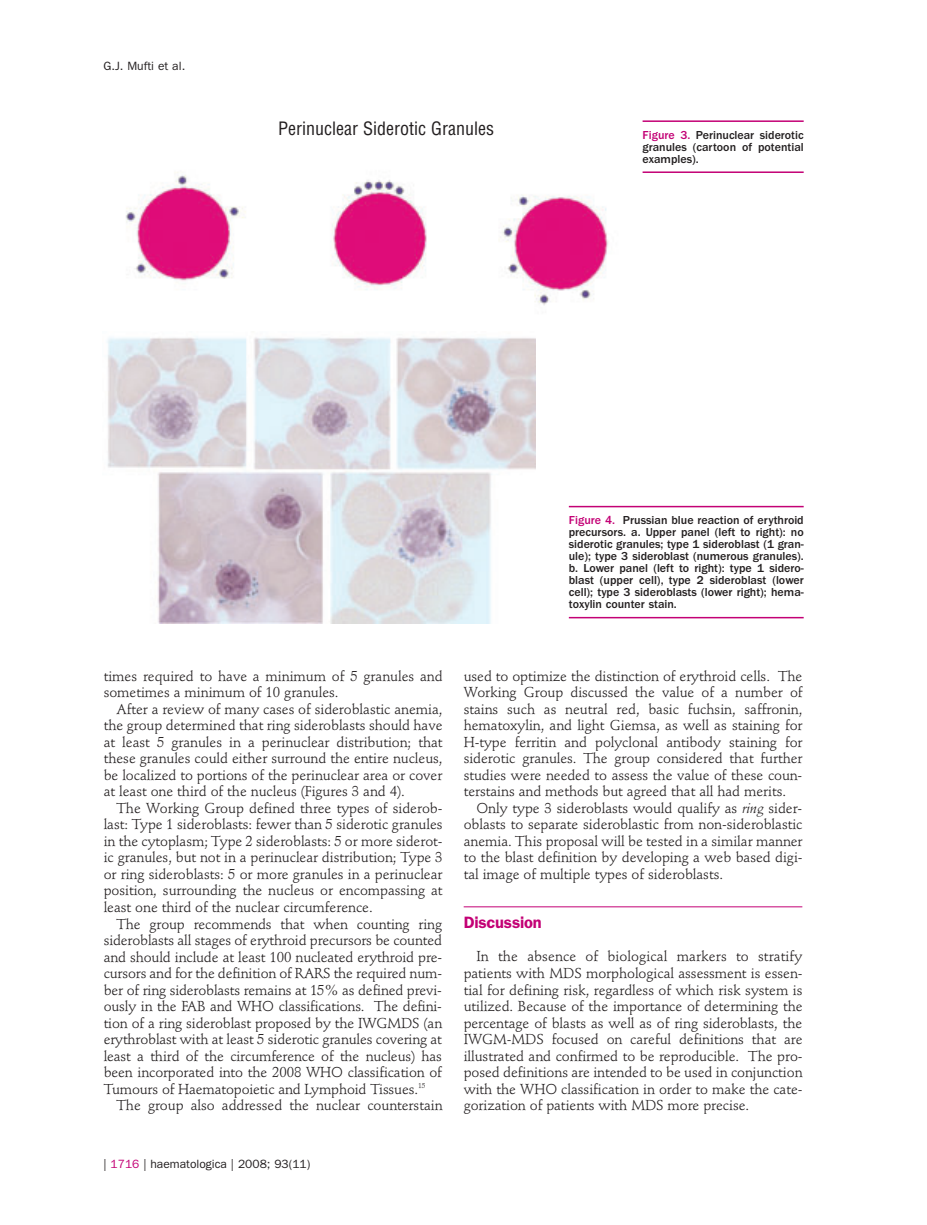
<style>
.page{position:relative;width:927px;height:1225px;background:#fff}
.page>*{position:absolute;margin:0;border:0;box-sizing:border-box;transform-origin:0 0}
.t1{font:condensed 18px "Helvetica";color:#231f20}
.t2{font:600 16.5px "Franklin Gothic";letter-spacing:-.01em;color:#c30175}
.t3{font:14.25px/16.5px "Stempel Schneidler";letter-spacing:-.005em;color:#231f20;text-align:justify}
.t4{font:500 12px/12px "Franklin Gothic";color:#231f20;text-align:justify}
.t5{font:12px "Franklin Gothic";color:#231f20}
.s1{color:#c30175}
.s2{font-style:italic}
</style>
<div class="page">
<hr style="left:464px;top:906px;width:338px;height:1px;background:#c30175">
<img style="left:126px;top:120px;width:517px;height:185px">
<hr style="left:643px;top:120px;width:161px;height:2px;background:#c30175">
<hr style="left:643px;top:171px;width:161px;height:2px;background:#c30175">
<img style="left:107px;top:336px;width:429px;height:287px">
<hr style="left:569px;top:506px;width:235px;height:1px;background:#c30175">
<hr style="left:569px;top:617px;width:235px;height:1px;background:#c30175">
<p class="t5" style="left:104px;top:62px;width:83px">G.J. Mufti et al.</p>
<p class="t1" style="left:278px;top:121px;width:217px">Perinuclear Siderotic Granules</p>
<p class="t4" style="left:643px;top:130px;width:163px"><span class="s1">Figure 3.</span> Perinuclear siderotic granules (cartoon of potential examples).</p>
<p class="t4" style="left:569px;top:515px;width:236px"><span class="s1">Figure 4.</span> Prussian blue reaction of erythroid precursors. a. Upper panel (left to right): no siderotic granules; type 1 sideroblast (1 gran&shy;ule); type 3 sideroblast (numerous granules). b. Lower panel (left to right): type 1 sidero&shy;blast (upper cell), type 2 sideroblast (lower cell); type 3 sideroblasts (lower right); hema&shy;toxylin counter stain.</p>
<p class="t3" style="left:104px;top:669px;width:340px">times required to have a minimum of 5 granules and sometimes a minimum of 10 granules.</p>
<p class="t3" style="left:104px;top:702px;width:340px;text-indent:13px">After a review of many cases of sideroblastic anemia, the group determined that ring sideroblasts should have at least 5 granules in a perinuclear distribution; that these granules could either surround the entire nucleus, be localized to portions of the perinuclear area or cover at least one third of the nucleus (Figures 3 and 4).</p>
<p class="t3" style="left:104px;top:801px;width:340px;text-indent:13px">The Working Group defined three types of siderob&shy;last: Type 1 sideroblasts: fewer than 5 siderotic granules in the cytoplasm; Type 2 sideroblasts: 5 or more siderot&shy;ic granules, but not in a perinuclear distribution; Type 3 or ring sideroblasts: 5 or more granules in a perinuclear position, surrounding the nucleus or encompassing at least one third of the nuclear circumference.</p>
<p class="t3" style="left:104px;top:916px;width:340px;text-indent:13px">The group recommends that when counting ring sideroblasts all stages of erythroid precursors be counted and should include at least 100 nucleated erythroid pre&shy;cursors and for the definition of RARS the required num&shy;ber of ring sideroblasts remains at 15% as defined previ&shy;ously in the FAB and WHO classifications. The defini&shy;tion of a ring sideroblast proposed by the IWGMDS (an erythroblast with at least 5 siderotic granules covering at least a third of the circumference of the nucleus) has been incorporated into the 2008 WHO classification of Tumours of Haematopoietic and Lymphoid Tissues.<sup>15</sup></p>
<p class="t3" style="left:116px;top:1098px;width:328px">The group also addressed the nuclear counterstain</p>
<p class="t5" style="left:104px;top:1159px;width:208px">| <span class="s1">1716</span> | haematologica | 2008; 93(11)</p>
<p class="t3" style="left:464px;top:669px;width:340px">used to optimize the distinction of erythroid cells. The Working Group discussed the value of a number of stains such as neutral red, basic fuchsin, saffronin, hematoxylin, and light Giemsa, as well as staining for H-type ferritin and polyclonal antibody staining for siderotic granules. The group considered that further studies were needed to assess the value of these coun&shy;terstains and methods but agreed that all had merits.</p>
<p class="t3" style="left:464px;top:801px;width:340px;text-indent:13px">Only type 3 sideroblasts would qualify as <span class="s2">ring</span> sider&shy;oblasts to separate sideroblastic from non-sideroblastic anemia. This proposal will be tested in a similar manner to the blast definition by developing a web based digi&shy;tal image of multiple types of sideroblasts.</p>
<p class="t2" style="left:464px;top:917px;width:80px">Discussion</p>
<p class="t3" style="left:464px;top:949px;width:340px;text-indent:13px">In the absence of biological markers to stratify patients with MDS morphological assessment is essen&shy;tial for defining risk, regardless of which risk system is utilized. Because of the importance of determining the percentage of blasts as well as of ring sideroblasts, the IWGM-MDS focused on careful definitions that are illustrated and confirmed to be reproducible. The pro&shy;posed definitions are intended to be used in conjunction with the WHO classification in order to make the cate&shy;gorization of patients with MDS more precise.</p>
</div>
